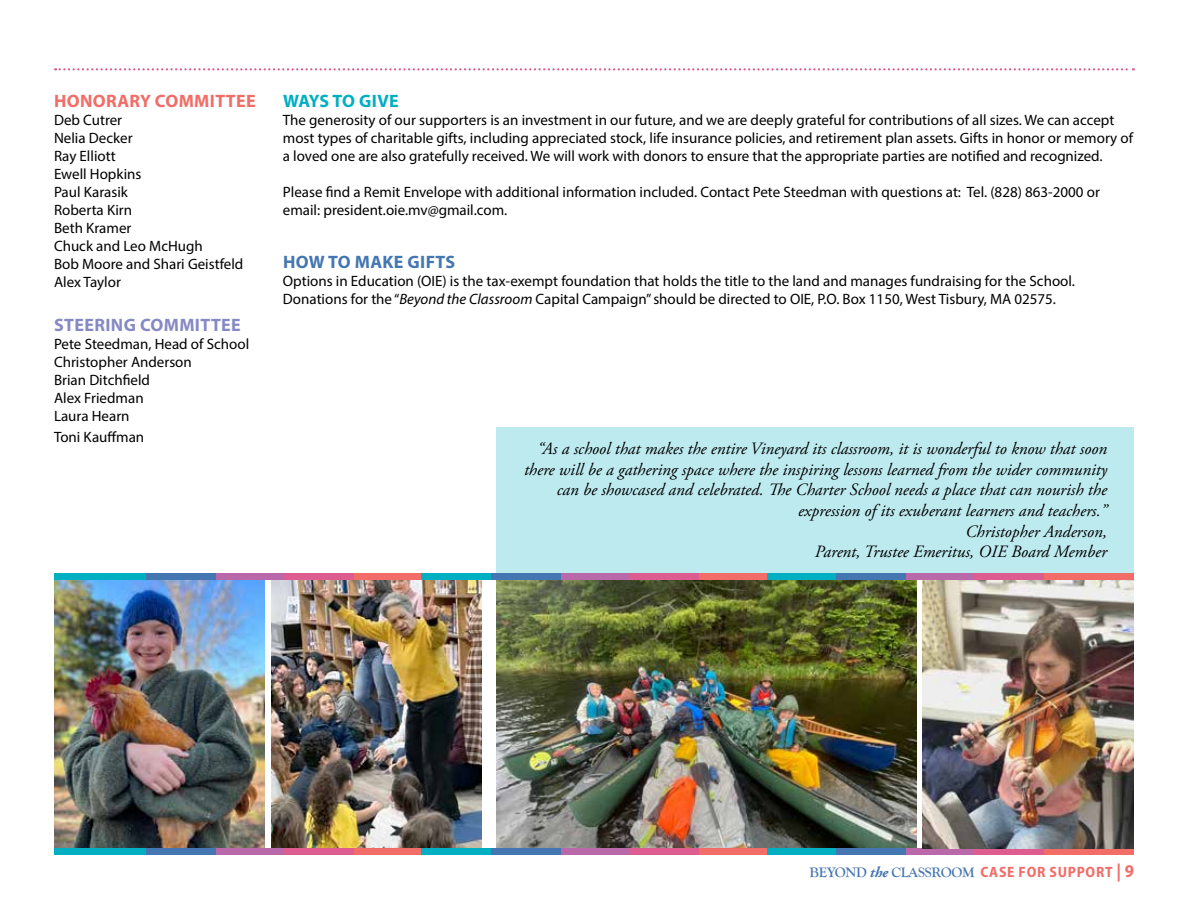
<style>
.page{position:relative;width:1188px;height:918px;background:#fff}
.page>*{position:absolute;margin:0;border:0;box-sizing:border-box;transform-origin:0 0}
.t1{font:700 18px "Myriad Pro";letter-spacing:.02em;color:#f26d67}
.t2{font:700 18px "Myriad Pro";letter-spacing:.02em;color:#868ac4}
.t3{font:700 18px "Myriad Pro";letter-spacing:.02em;color:#4476b1}
.t4{font:700 18px "Myriad Pro";letter-spacing:-.01em;color:#00afc2}
.t5{font:italic 17.25px/20.7px "Adobe Garamond Pro";color:#000;text-align:right}
.t6{font:15px/18px "Myriad Pro";color:#000}
.t7{font:700 14.25px "Goudy Old Style T";letter-spacing:-.02em;color:#4476b1}
.s1{font-style:italic}
.s2{font-family:"Adobe Garamond Pro";font-style:italic;font-size:15px}
.s3{font-family:"Myriad Pro";font-stretch:semi-condensed;font-size:15px;color:#f26d67}
.s4{font-family:"Myriad Pro";font-stretch:semi-condensed;font-size:18px;color:#f26d67}
</style>
<div class="page">
<img style="left:496px;top:580px;width:421px;height:268px">
<img style="left:54px;top:580px;width:211px;height:268px">
<img style="left:272px;top:580px;width:210px;height:268px">
<div style="left:497px;top:427px;width:637px;height:146px;background:#bdeaef"></div>
<div style="left:216px;top:848px;width:69px;height:7px;background:#b968aa"></div>
<div style="left:354px;top:848px;width:69px;height:7px;background:#f26d67"></div>
<div style="left:54px;top:848px;width:93px;height:7px;background:#00afc2"></div>
<div style="left:285px;top:848px;width:69px;height:7px;background:#dd5d90"></div>
<div style="left:147px;top:848px;width:69px;height:7px;background:#4476b1"></div>
<div style="left:560px;top:848px;width:69px;height:7px;background:#b968aa"></div>
<div style="left:698px;top:848px;width:69px;height:7px;background:#f26d67"></div>
<div style="left:422px;top:848px;width:69px;height:7px;background:#00afc2"></div>
<div style="left:629px;top:848px;width:69px;height:7px;background:#dd5d90"></div>
<div style="left:491px;top:848px;width:69px;height:7px;background:#4476b1"></div>
<div style="left:905px;top:848px;width:69px;height:7px;background:#b968aa"></div>
<div style="left:1043px;top:848px;width:91px;height:7px;background:#f26d67"></div>
<div style="left:767px;top:848px;width:69px;height:7px;background:#00afc2"></div>
<div style="left:974px;top:848px;width:69px;height:7px;background:#dd5d90"></div>
<div style="left:836px;top:848px;width:69px;height:7px;background:#4476b1"></div>
<div style="left:216px;top:574px;width:69px;height:6px;background:#b968aa"></div>
<div style="left:354px;top:574px;width:69px;height:6px;background:#f26d67"></div>
<div style="left:54px;top:574px;width:93px;height:6px;background:#00afc2"></div>
<div style="left:285px;top:574px;width:69px;height:6px;background:#dd5d90"></div>
<div style="left:147px;top:574px;width:69px;height:6px;background:#4476b1"></div>
<div style="left:560px;top:574px;width:69px;height:6px;background:#b968aa"></div>
<div style="left:698px;top:574px;width:69px;height:6px;background:#f26d67"></div>
<div style="left:422px;top:574px;width:69px;height:6px;background:#00afc2"></div>
<div style="left:629px;top:574px;width:69px;height:6px;background:#dd5d90"></div>
<div style="left:491px;top:574px;width:69px;height:6px;background:#4476b1"></div>
<div style="left:905px;top:574px;width:69px;height:6px;background:#b968aa"></div>
<div style="left:1043px;top:574px;width:91px;height:6px;background:#f26d67"></div>
<div style="left:767px;top:574px;width:69px;height:6px;background:#00afc2"></div>
<div style="left:974px;top:574px;width:69px;height:6px;background:#dd5d90"></div>
<div style="left:836px;top:574px;width:69px;height:6px;background:#4476b1"></div>
<svg style="left:55px;top:68px;width:1079px;height:2px"></svg>
<img style="left:923px;top:580px;width:210px;height:269px">
<p class="t1" style="left:54px;top:90px;width:203px">HONORARY COMMITTEE</p>
<p class="t6" style="left:54px;top:111px;width:191px">Deb Cutrer<br>Nelia Decker<br>Ray Elliott<br>Ewell Hopkins<br>Paul Karasik<br>Roberta Kirn<br>Beth Kramer<br>Chuck and Leo McHugh<br>Bob Moore and Shari Geistfeld<br>Alex Taylor</p>
<p class="t2" style="left:54px;top:313px;width:188px">STEERING COMMITTEE</p>
<p class="t6" style="left:54px;top:334px;width:197px">Pete Steedman, Head of School<br>Christopher Anderson<br>Brian Ditchfield<br>Alex Friedman<br>Laura Hearn</p>
<p class="t6" style="left:54px;top:428px;width:92px">Toni Kauffman</p>
<p class="t4" style="left:283px;top:89px;width:117px">WAYS TO GIVE</p>
<p class="t6" style="left:283px;top:110px;width:852px">The generosity of our supporters is an investment in our future, and we are deeply grateful for contributions of all sizes. We can accept most types of charitable gifts, including appreciated stock, life insurance policies, and retirement plan assets. Gifts in honor or memory of a loved one are also gratefully received. We will work with donors to ensure that the appropriate parties are notified and recognized.</p>
<p class="t6" style="left:283px;top:182px;width:819px">Please find a Remit Envelope with additional information included. Contact Pete Steedman with questions at: Tel. (828) 863-2000 or email: president.oie.mv@gmail.com.</p>
<p class="t3" style="left:283px;top:250px;width:174px">HOW TO MAKE GIFTS</p>
<p class="t6" style="left:283px;top:272px;width:794px">Options in Education (OIE) is the tax-exempt foundation that holds the title to the land and manages fundraising for the School.<br>Donations for the “<span class="s1">Beyond the Classroom</span> Capital Campaign” should be directed to OIE, P.O. Box 1150, West Tisbury, MA 02575.</p>
<p class="t5" style="left:524px;top:439px;width:584px">“As a school that makes the entire Vineyard its classroom, it is wonderful to know that soon there will be a gathering space where the inspiring lessons learned from the wider community can be showcased and celebrated. The Charter School needs a place that can nourish the expression of its exuberant learners and teachers.”<br>Christopher Anderson,<br>Parent, Trustee Emeritus, OIE Board Member</p>
<p class="t7" style="left:810px;top:864px;width:326px">BEYOND <span class="s2">the</span> CLASSROOM <span class="s3">CASE FOR SUPPORT</span> <span class="s4">| 9</span></p>
</div>
